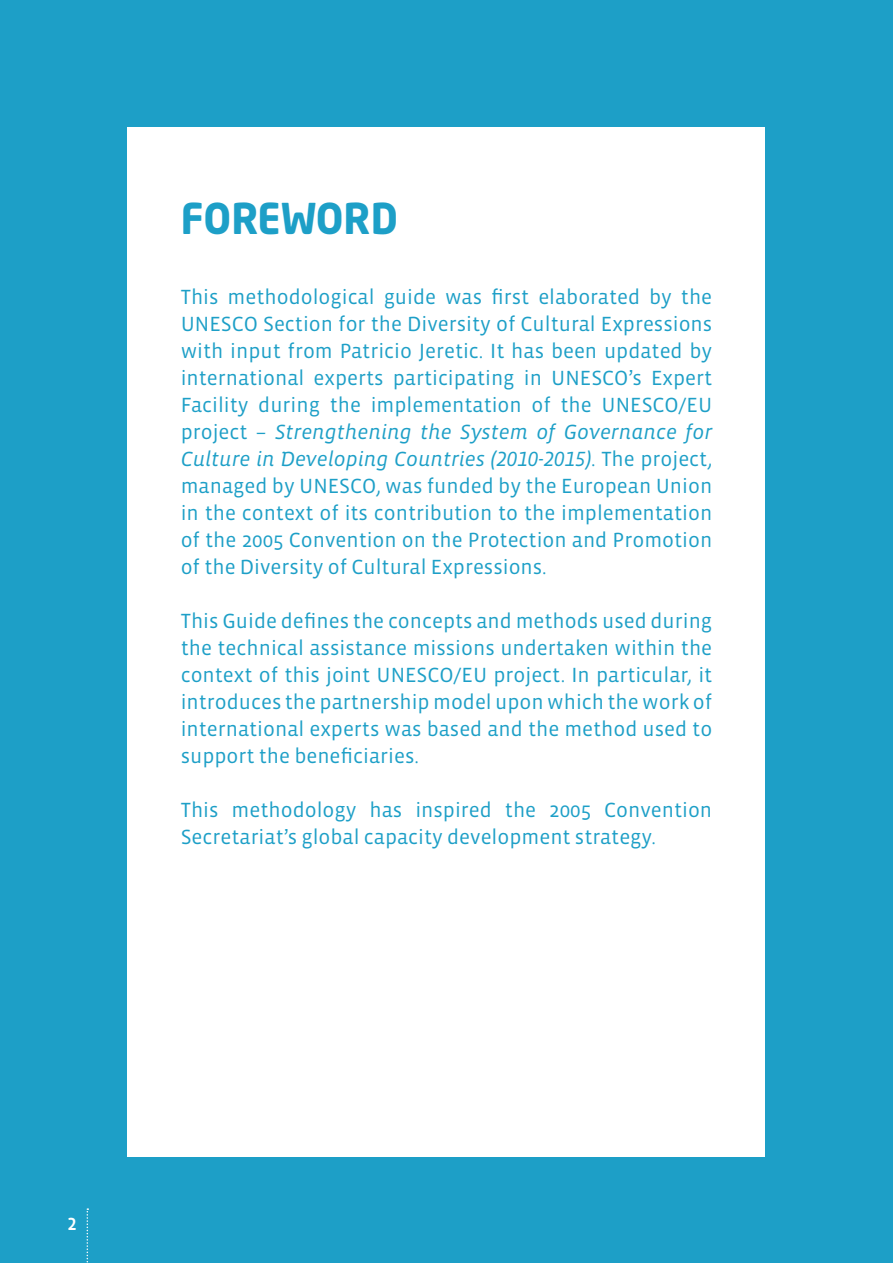
<style>
.page{position:relative;width:893px;height:1263px;background:#1d9fc7}
.page>*{position:absolute;margin:0;border:0;box-sizing:border-box;transform-origin:0 0}
.t1{font:700 42px "Neo Sans Std";color:#1d9fc7;scale:.95 1}
.t2{font:21px/27px "Vista Sans";color:#1d9fc7;text-align:justify}
.t3{font:18px "Vista Sans Alt Med";color:#fff}
.s1{font-family:"Vista Sans Alt Book Ita"}
</style>
<div class="page">
<svg style="left:87px;top:1208px;width:1px;height:55px"></svg>
<div style="left:128px;top:128px;width:637px;height:1029px;background:#fff"></div>
<p class="t1" style="left:181px;top:191px;width:230px">FOREWORD</p>
<p class="t2" style="left:181px;top:284px;width:533px">This methodological guide was first elaborated by the UNESCO Section for the Diversity of Cultural Expressions with input from Patricio Jeretic. It has been updated by international experts participating in UNESCO’s Expert Facility during the implementation of the UNESCO/EU project – <span class="s1">Strengthening the System of Governance for Culture in Developing Countries (2010-2015)</span>. The project, managed by UNESCO, was funded by the European Union in the context of its contribution to the implementation of the 2005 Convention on the Protection and Promotion of the Diversity of Cultural Expressions.</p>
<p class="t2" style="left:181px;top:608px;width:533px">This Guide defines the concepts and methods used during the technical assistance missions undertaken within the context of this joint UNESCO/EU project. In particular, it introduces the partnership model upon which the work of international experts was based and the method used to support the beneficiaries.</p>
<p class="t2" style="left:181px;top:797px;width:533px">This methodology has inspired the 2005 Convention<br>Secretariat’s global capacity development strategy.</p>
<p class="t3" style="left:68px;top:1215px;width:10px">2</p>
</div>
